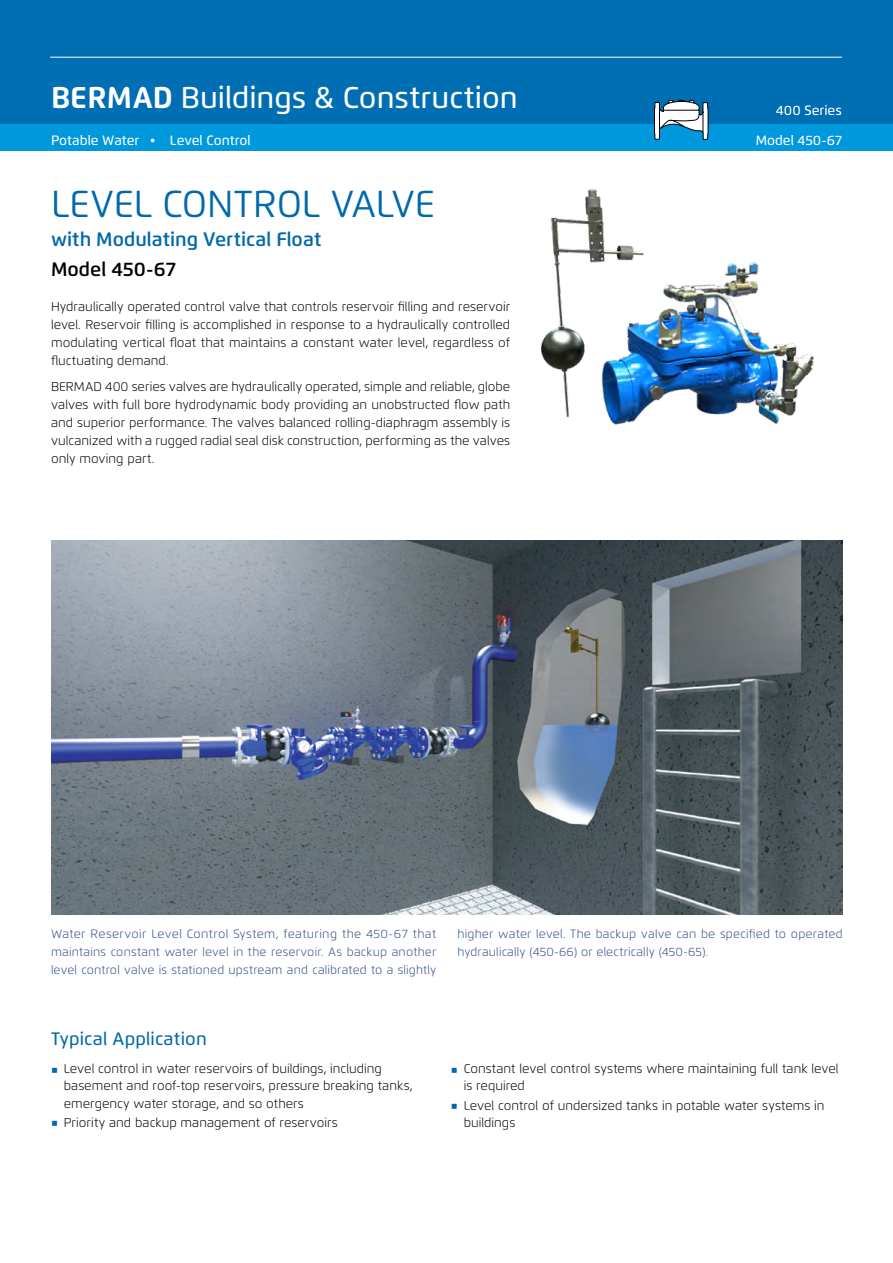
<style>
.page{position:relative;width:893px;height:1263px;background:#fff}
.page>*{position:absolute;margin:0;border:0;box-sizing:border-box;transform-origin:0 0}
.t1{font:37.5px "Flexo";letter-spacing:-.005em;color:#0068ab}
.t2{font:500 30px "Flexo";color:#fff}
.t3{font:600 19.5px "Flexo";color:#0068ab}
.t4{font:600 19.5px "Flexo";color:#000}
.t5{font:500 18px "Flexo";letter-spacing:.01em;color:#0068ab}
.t6{font:500 13.5px "Flexo";color:#fff}
.t7{font:300 12.75px/18px "Flexo";color:#000}
.t8{font:300 12px/18px "Flexo";letter-spacing:.015em;color:#314e87;text-align:justify}
.s1{font-weight:700}
</style>
<div class="page">
<div style="left:0;top:0;width:893px;height:125px;background:#006eb2"></div>
<div style="left:0;top:125px;width:893px;height:26px;background:#0098dd"></div>
<svg style="left:654px;top:100px;width:55px;height:40px"></svg>
<hr style="left:50px;top:57px;width:792px;height:1px;background:#fff">
<hr style="left:874px;top:0;width:19px;height:3px;background:#fff">
<hr style="left:865px;top:3px;width:21px;height:2px;background:#fff">
<img style="left:541px;top:189px;width:273px;height:236px">
<img style="left:52px;top:541px;width:791px;height:373px">
<h2 class="t2" style="left:51px;top:80px;width:468px"><span class="s1">BERMAD</span> Buildings &amp; Construction</h2>
<p class="t6" style="left:776px;top:102px;width:68px">400 Series</p>
<p class="t6" style="left:51px;top:132px;width:201px">Potable Water • Level Control</p>
<p class="t6" style="left:756px;top:132px;width:88px">Model 450-67</p>
<h1 class="t1" style="left:51px;top:181px;width:385px">LEVEL CONTROL VALVE</h1>
<h3 class="t3" style="left:51px;top:227px;width:272px">with Modulating Vertical Float</h3>
<h3 class="t4" style="left:51px;top:257px;width:126px">Model 450-67</h3>
<p class="t7" style="left:51px;top:297px;width:461px;text-align:justify">Hydraulically operated control valve that controls reservoir filling and reservoir level. Reservoir filling is accomplished in response to a hydraulically controlled modulating vertical float that maintains a constant water level, regardless of fluctuating demand.</p>
<p class="t7" style="left:51px;top:378px;width:461px;text-align:justify">BERMAD 400 series valves are hydraulically operated, simple and reliable, globe valves with full bore hydrodynamic body providing an unobstructed flow path and superior performance. The valves balanced rolling-diaphragm assembly is vulcanized with a rugged radial seal disk construction, performing as the valves only moving part.</p>
<p class="t8" style="left:51px;top:924px;width:387px">Water Reservoir Level Control System, featuring the 450-67 that maintains constant water level in the reservoir. As backup another level control valve is stationed upstream and calibrated to a slightly</p>
<p class="t8" style="left:458px;top:924px;width:387px">higher water level. The backup valve can be specified to operated hydraulically (450-66) or electrically (450-65).</p>
<h3 class="t5" style="left:51px;top:1028px;width:157px">Typical Application</h3>
<p class="t7" style="left:64px;top:1060px;width:350px;line-height:17.2px">Level control in water reservoirs of buildings, including basement and roof-top reservoirs, pressure breaking tanks, emergency water storage, and so others</p>
<p class="t7" style="left:64px;top:1113px;width:275px">Priority and backup management of reservoirs</p>
<p class="t7" style="left:464px;top:1060px;width:376px;line-height:17.2px">Constant level control systems where maintaining full tank level is required</p>
<p class="t7" style="left:464px;top:1096px;width:362px;line-height:17.2px">Level control of undersized tanks in potable water systems in buildings</p>
</div>
